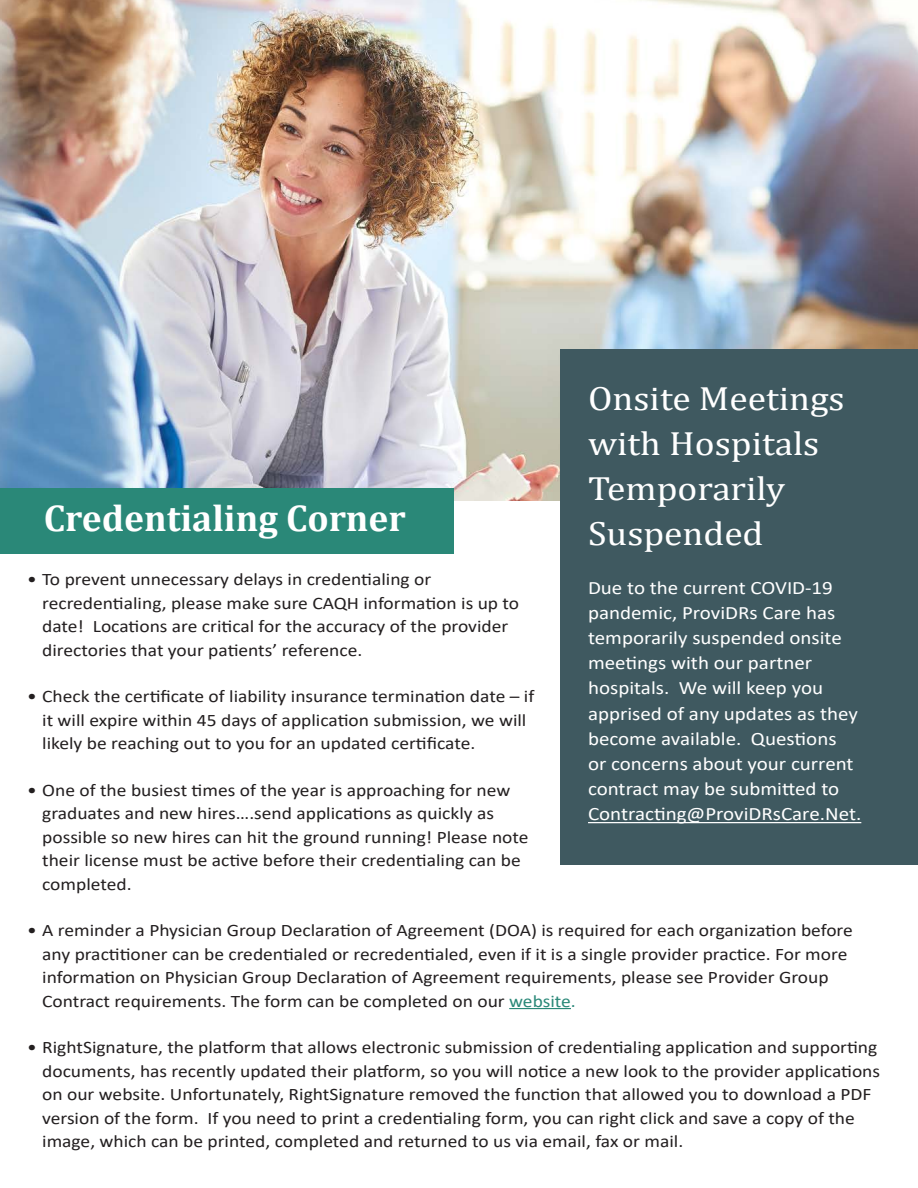
<style>
.page{position:relative;width:918px;height:1188px;background:#fff}
.page>*{position:absolute;margin:0;border:0;box-sizing:border-box;transform-origin:0 0}
.t1{font:700 37.5px "Cambria";color:#fff}
.t2{font:33.75px/45px "Cambria";color:#fff;scale:1.11 1}
.t3{font:18.9px/25.2px "Calibri";color:#fff;scale:1.11 1}
.t4{font:17.55px/23.4px "Calibri";color:#231f20;scale:1.11 1}
.s1{color:#2a8878}
</style>
<div class="page">
<img style="left:0;top:0;width:918px;height:500px">
<div style="left:0;top:488px;width:454px;height:66px;background:#2a8878"></div>
<div style="left:560px;top:350px;width:358px;height:515px;background:#3f5960"></div>
<hr style="left:509px;top:1008px;width:62px;height:1px;background:#2a8878">
<hr style="left:588px;top:822px;width:273px;height:1px;background:#fff">
<p class="t2" style="left:588px;top:376px;width:233px">Onsite Meetings with Hospitals<br>Temporarily<br>Suspended</p>
<p class="t3" style="left:588px;top:574px;width:248px">Due to the current COVID-19 pandemic, ProviDRs Care has temporarily suspended onsite meetings with our partner hospitals. We will keep you apprised of any updates as they become available. Questions<br>or concerns about your current contract may be submitted to<br>Contracting@ProviDRsCare.Net.</p>
<p class="t1" style="left:44px;top:492px;width:364px">Credentialing Corner</p>
<p class="t4" style="left:42px;top:567px;width:431px;text-indent:-15px">• To prevent unnecessary delays in credentialing or recredentialing, please make sure CAQH information is up to date! Locations are critical for the accuracy of the provider directories that your patients’ reference.</p>
<p class="t4" style="left:42px;top:684px;width:445px;text-indent:-15px">• Check the certificate of liability insurance termination date – if it will expire within 45 days of application submission, we will likely be reaching out to you for an updated certificate.</p>
<p class="t4" style="left:42px;top:778px;width:440px;text-indent:-15px">• One of the busiest times of the year is approaching for new graduates and new hires….send applications as quickly as possible so new hires can hit the ground running! Please note their license must be active before their credentialing can be completed.</p>
<p class="t4" style="left:42px;top:918px;width:732px;text-indent:-15px">• A reminder a Physician Group Declaration of Agreement (DOA) is required for each organization before any practitioner can be credentialed or recredentialed, even if it is a single provider practice. For more information on Physician Group Declaration of Agreement requirements, please see Provider Group Contract requirements. The form can be completed on our <span class="s1">website.</span></p>
<p class="t4" style="left:42px;top:1035px;width:756px;text-indent:-15px">• RightSignature, the platform that allows electronic submission of credentialing application and supporting documents, has recently updated their platform, so you will notice a new look to the provider applications on our website. Unfortunately, RightSignature removed the function that allowed you to download a PDF version of the form. If you need to print a credentialing form, you can right click and save a copy of the image, which can be printed, completed and returned to us via email, fax or mail.</p>
</div>
